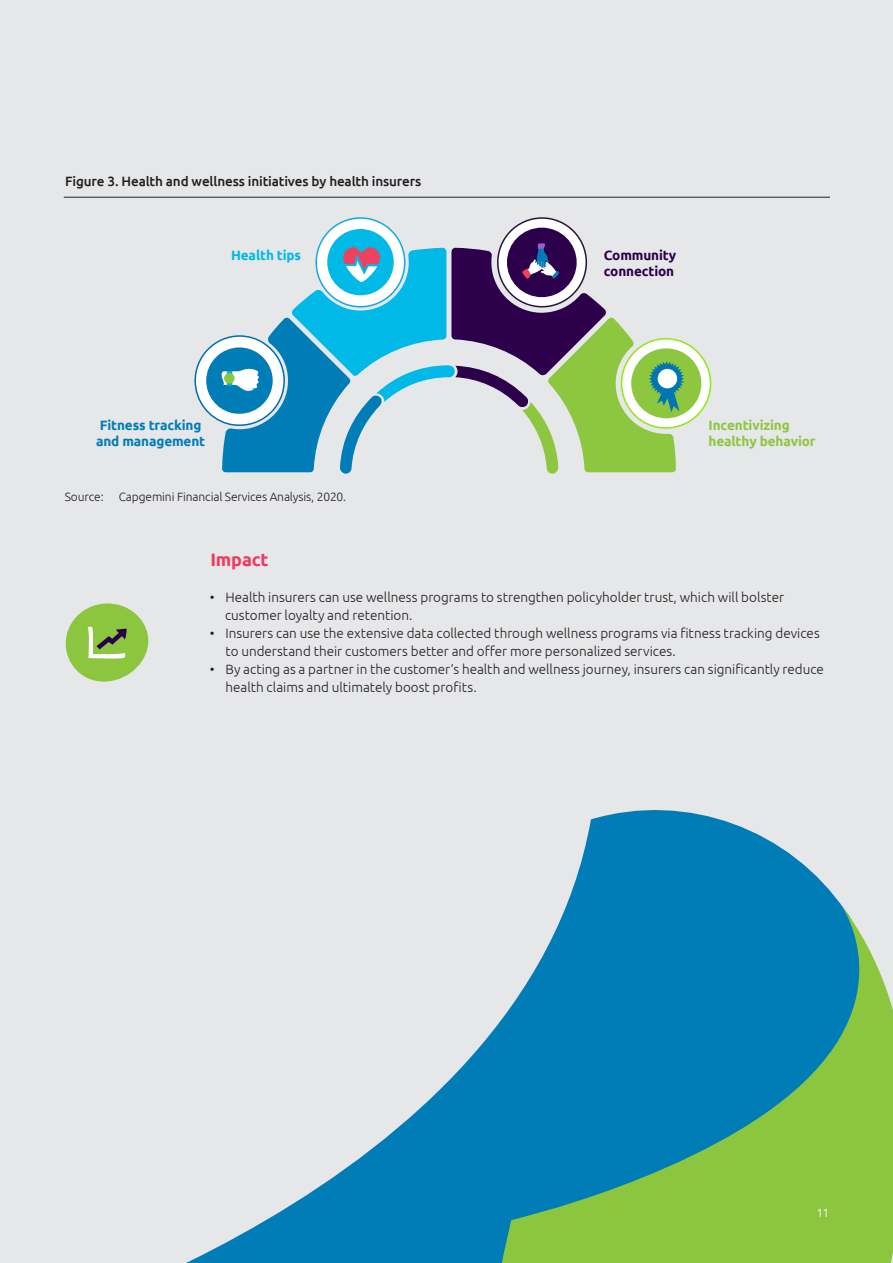
<style>
.page{position:relative;width:893px;height:1263px;background:#e6e7e9}
.page>*{position:absolute;margin:0;border:0;box-sizing:border-box;transform-origin:0 0}
.t1{font:700 18px "Ubuntu";letter-spacing:-.005em;color:#ee3b60}
.t2{font:300 13.5px/18px "Ubuntu";color:#231f20}
.t3{font:500 13.5px "Ubuntu";letter-spacing:-.01em;color:#231f20}
.t4{font:700 13.5px/16.2px "Ubuntu";letter-spacing:-.01em;color:#007db7}
.t5{font:700 13.5px/16.2px "Ubuntu";letter-spacing:-.01em;color:#8dc63f}
.t6{font:700 13.5px/16.2px "Ubuntu";letter-spacing:-.01em;color:#2c004b}
.t7{font:700 13.5px "Ubuntu";letter-spacing:-.01em;color:#00b9e7}
.t8{font:300 12px "Ubuntu";letter-spacing:-.01em;color:#231f20}
.t9{font:300 12px "Ubuntu";color:#fff}
</style>
<div class="page">
<svg style="left:186px;top:810px;width:648px;height:453px"></svg>
<svg style="left:478px;top:895px;width:415px;height:368px;background:#3e9c91"></svg>
<svg style="left:65px;top:603px;width:84px;height:79px"></svg>
<hr style="left:64px;top:197px;width:765px;height:1px;background:#231f20">
<svg style="left:498px;top:218px;width:88px;height:89px"></svg>
<svg style="left:316px;top:218px;width:89px;height:89px"></svg>
<div style="left:327px;top:229px;width:67px;height:66px;background:#00b9e7;border-radius:50%"></div>
<div style="left:507px;top:228px;width:70px;height:69px;background:#2c004b;border-radius:50%"></div>
<svg style="left:194px;top:243px;width:518px;height:231px"></svg>
<p class="t3" style="left:65px;top:172px;width:358px">Figure 3. Health and wellness initiatives by health insurers</p>
<p class="t7" style="left:231px;top:247px;width:72px">Health tips</p>
<p class="t6" style="left:604px;top:247px;width:74px">Community connection</p>
<p class="t4" style="left:96px;top:417px;width:111px">Fitness tracking and management</p>
<p class="t5" style="left:708px;top:417px;width:109px">Incentivizing healthy behavior</p>
<p class="t8" style="left:65px;top:489px;width:40px">Source:</p>
<p class="t8" style="left:119px;top:489px;width:229px">Capgemini Financial Services Analysis, 2020.</p>
<h1 class="t1" style="left:210px;top:549px;width:60px">Impact</h1>
<p class="t2" style="left:225px;top:588px;width:561px;text-indent:-15px">• Health insurers can use wellness programs to strengthen policyholder trust, which will bolster customer loyalty and retention.</p>
<p class="t2" style="left:225px;top:624px;width:596px;text-indent:-16px">• Insurers can use the extensive data collected through wellness programs via fitness tracking devices to understand their customers better and offer more personalized services.</p>
<p class="t2" style="left:225px;top:660px;width:600px;text-indent:-16px">• By acting as a partner in the customer’s health and wellness journey, insurers can significantly reduce health claims and ultimately boost profits.</p>
<p class="t9" style="left:817px;top:1205px;width:14px">11</p>
</div>
